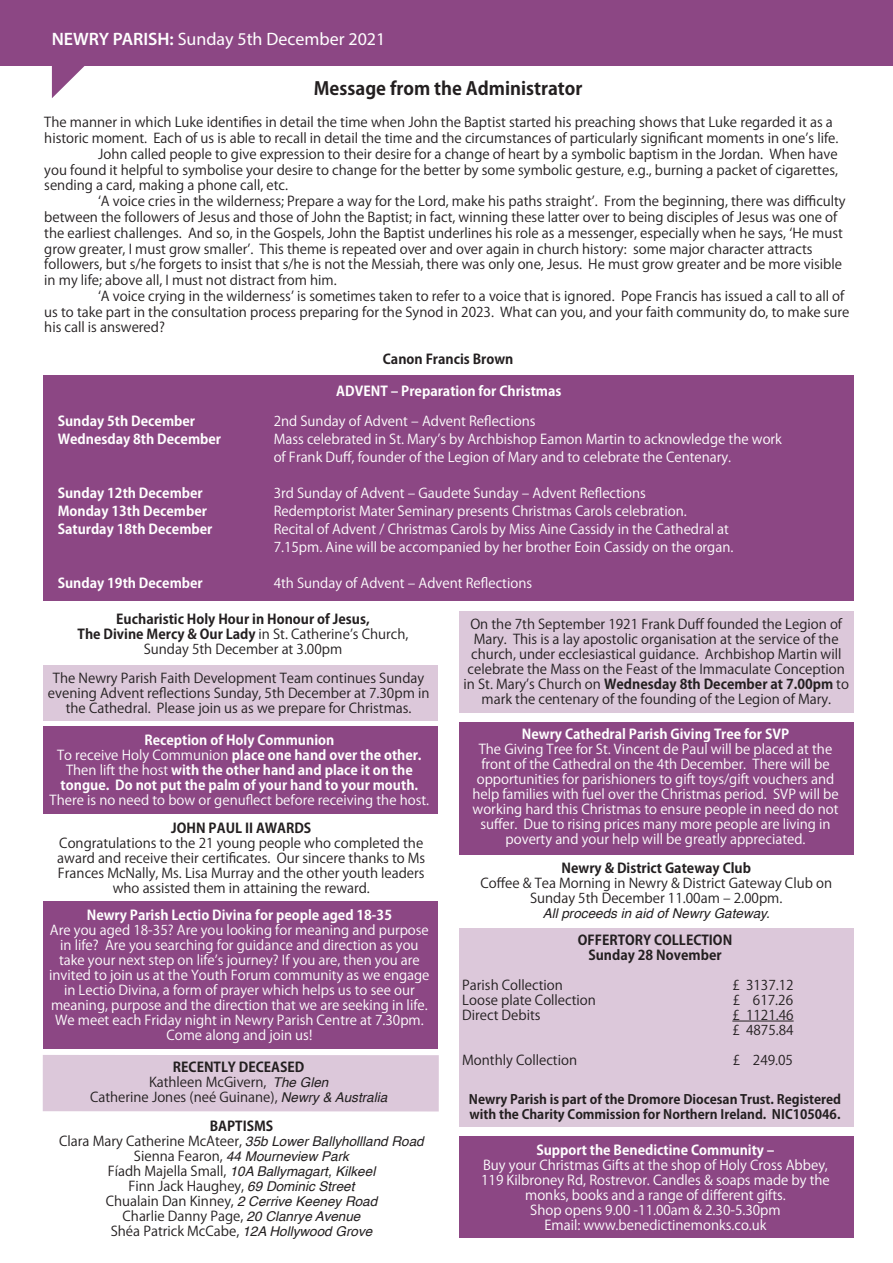
<style>
.page{position:relative;width:893px;height:1263px;background:#fff}
.page>*{position:absolute;margin:0;border:0;box-sizing:border-box;transform-origin:0 0}
.t1{font:18px "Myriad Pro";color:#fff}
.t2{font:700 18px "Koz Go Pro";color:#231f20}
.t3{font:13.5px/15px "Koz Go Pro";color:#231f20;text-align:center}
.t4{font:13.5px/15px "Koz Go Pro";color:#fff;text-align:center}
.t5{font:700 13.5px/15px "Koz Go Pro";color:#fff;text-align:center}
.t6{font:700 13.5px/15px "Koz Go Pro";color:#231f20;text-align:center}
.t7{font:italic 13.5px/15px "Helvetica";color:#231f20;text-align:center}
.t8{font:700 12.9px/15px "Koz Go Pro";color:#231f20}
.s1{font-weight:600}
.s2{font-weight:400}
.s3{font-weight:700}
.s4{font-family:"Helvetica";font-style:italic}
.s5{font-family:"Koz Go Pro";font-style:normal}
</style>
<div class="page">
<div style="left:459px;top:928px;width:395px;height:199px;background:#dcc8da"></div>
<hr style="left:732px;top:1021px;width:62px;height:1px;background:#231f20">
<div style="left:43px;top:376px;width:811px;height:225px;background:#8c4784"></div>
<div style="left:459px;top:722px;width:395px;height:133px;background:#8c4784"></div>
<div style="left:43px;top:901px;width:394px;height:148px;background:#8c4784"></div>
<div style="left:43px;top:665px;width:394px;height:56px;background:#dcc8da"></div>
<div style="left:43px;top:1055px;width:396px;height:56px;background:#dcc8da"></div>
<div style="left:459px;top:611px;width:395px;height:102px;background:#dcc8da"></div>
<div style="left:43px;top:726px;width:394px;height:87px;background:#8c4784"></div>
<div style="left:459px;top:1136px;width:395px;height:102px;background:#8c4784"></div>
<div style="left:0;top:0;width:893px;height:66px;background:#8c4784"></div>
<svg style="left:52px;top:66px;width:33px;height:32px"></svg>
<h1 class="t1" style="left:48px;top:27px;width:342px"><span class="s1">NEWRY PARISH:</span> Sunday 31st December 2017</h1>
<h1 class="t2" style="left:314px;top:77px;width:270px">Message from the Administrator</h1>
<p class="t3" style="left:44px;top:115px;width:790px">The manner in which Luke identifies in detail the time when John the Baptist started his preaching shows that Luke regarded it as a</p>
<p class="t3" style="left:44px;top:131px;width:796px">historic moment. Each of us is able to recall in detail the time and the circumstances of particularly significant moments in oneʼs life.</p>
<p class="t3" style="left:98px;top:147px;width:741px">John called people to give expression to their desire for a change of heart by a symbolic baptism in the Jordan. When have</p>
<p class="t3" style="left:44px;top:163px;width:795px">you found it helpful to symbolise your desire to change for the better by some symbolic gesture, e.g., burning a packet of cigarettes,</p>
<p class="t3" style="left:44px;top:178px;width:245px">sending a card, making a phone call, etc.</p>
<p class="t3" style="left:98px;top:194px;width:749px">ʻA voice cries in the wilderness; Prepare a way for the Lord, make his paths straightʼ. From the beginning, there was difficulty</p>
<p class="t3" style="left:44px;top:210px;width:794px">between the followers of Jesus and those of John the Baptist; in fact, winning these latter over to being disciples of Jesus was one of</p>
<p class="t3" style="left:44px;top:226px;width:800px">the earliest challenges. And so, in the Gospels, John the Baptist underlines his role as a messenger, especially when he says, ʻHe must</p>
<p class="t3" style="left:44px;top:241px;width:770px">grow greater, I must grow smallerʼ. This theme is repeated over and over again in church history: some major character attracts</p>
<p class="t3" style="left:44px;top:257px;width:799px">followers, but s/he forgets to insist that s/he is not the Messiah, there was only one, Jesus. He must grow greater and be more visible</p>
<p class="t3" style="left:44px;top:273px;width:294px">in my life; above all, I must not distract from him.</p>
<p class="t3" style="left:98px;top:289px;width:748px">ʻA voice crying in the wildernessʼ is sometimes taken to refer to a voice that is ignored. Pope Francis has issued a call to all of</p>
<p class="t3" style="left:44px;top:304px;width:807px">us to take part in the consultation process preparing for the Synod in 2023. What can you, and your faith community do, to make sure</p>
<p class="t3" style="left:44px;top:320px;width:122px">his call is answered?</p>
<p class="t6" style="left:383px;top:352px;width:132px">Canon Francis Brown</p>
<h1 class="t1" style="left:52px;top:28px;width:335px"><span class="s1">NEWRY PARISH:</span> Sunday 5th December 2021</h1>
<p class="t5" style="left:336px;top:384px;width:227px">ADVENT ‒ Preparation for Christmas</p>
<p class="t5" style="left:58px;top:414px;width:139px">Sunday 5th December</p>
<p class="t4" style="left:274px;top:414px;width:263px">2nd Sunday of Advent ‒ Advent Reflections</p>
<p class="t5" style="left:58px;top:432px;width:165px">Wednesday 8th December</p>
<p class="t4" style="left:274px;top:430px;width:510px;line-height:18px;text-align:left">Mass celebrated in St. Maryʼs by Archbishop Eamon Martin to acknowledge the work of Frank Duff, founder of the Legion of Mary and to celebrate the Centenary.</p>
<p class="t5" style="left:58px;top:486px;width:147px">Sunday 12th December</p>
<p class="t4" style="left:274px;top:486px;width:374px">3rd Sunday of Advent ‒ Gaudete Sunday ‒ Advent Reflections</p>
<p class="t5" style="left:58px;top:504px;width:151px">Monday 13th December</p>
<p class="t4" style="left:274px;top:504px;width:414px">Redemptorist Mater Seminary presents Christmas Carols celebration.</p>
<p class="t5" style="left:58px;top:522px;width:156px">Saturday 18th December</p>
<p class="t4" style="left:274px;top:520px;width:461px;line-height:18px;text-align:left">Recital of Advent / Christmas Carols by Miss Aine Cassidy in the Cathedral at<br>7.15pm. Aine will be accompanied by her brother Eoin Cassidy on the organ.</p>
<p class="t5" style="left:58px;top:576px;width:147px">Sunday 19th December</p>
<p class="t4" style="left:274px;top:576px;width:260px">4th Sunday of Advent ‒ Advent Reflections</p>
<p class="t6" style="left:78px;top:612px;width:332px">Eucharistic Holy Hour in Honour of Jesus,<br>The Divine Mercy &amp; Our Lady <span class="s2">in St. Catherineʼs Church,<br>Sunday 5th December at 3.00pm</span></p>
<p class="t3" style="left:48px;top:671px;width:383px">The Newry Parish Faith Development Team continues Sunday evening Advent reflections Sunday, 5th December at 7.30pm in the Cathedral. Please join us as we prepare for Christmas.</p>
<p class="t5" style="left:57px;top:733px;width:366px">Reception of Holy Communion<br><span class="s2">To receive Holy Communion</span> place one hand over the other.<br><span class="s2">Then lift the host</span> with the other hand and place it on the tongue. Do not put the palm of your hand to your mouth.</p>
<p class="t4" style="left:50px;top:792px;width:381px">There is no need to bow or genuflect before receiving the host.</p>
<p class="t6" style="left:171px;top:821px;width:142px">JOHN PAUL II AWARDS</p>
<p class="t3" style="left:57px;top:836px;width:370px">Congratulations to the 21 young people who completed the award and receive their certificates. Our sincere thanks to Ms Frances McNally, Ms. Lisa Murray and the other youth leaders who assisted them in attaining the reward.</p>
<p class="t5" style="left:87px;top:908px;width:307px">Newry Parish Lectio Divina for people aged 18-35</p>
<p class="t4" style="left:49px;top:923px;width:382px">Are you aged 18-35? Are you looking for meaning and purpose in life? Are you searching for guidance and direction as you take your next step on lifeʼs journey? If you are, then you are invited to join us at the Youth Forum community as we engage in Lectio Divina, a form of prayer which helps us to see our meaning, purpose and the direction that we are seeking in life.<br>We meet each Friday night in Newry Parish Centre at 7.30pm.<br>Come along and join us!</p>
<p class="t3" style="left:90px;top:1060px;width:299px"><span class="s3">RECENTLY DECEASED<br></span>Kathleen McGivern, <span class="s4">The Glen<br></span>Catherine Jones (neé Guinane), <span class="s4">Newry &amp; Australia</span></p>
<p class="t3" style="left:59px;top:1119px;width:366px"><span class="s3">BAPTISMS<br></span>Clara Mary Catherine McAteer, <span class="s4">35b Lower Ballyhollland Road</span></p>
<p class="t7" style="left:108px;top:1149px;width:269px"><span class="s5">Sienna Fearon,</span> 44 Mourneview Park<br><span class="s5">Fíadh Majella Small,</span> 10A Ballymagart, Kilkeel</p>
<p class="t3" style="left:106px;top:1179px;width:273px">Finn Jack Haughey, <span class="s4">69 Dominic Street </span>Chualain Dan Kinney, <span class="s4">2 Cerrive Keeney Road </span>Charlie Danny Page, <span class="s4">20 Clanrye Avenue<br></span>Shéa Patrick McCabe, <span class="s4">12A Hollywood Grove</span></p>
<p class="t3" style="left:464px;top:617px;width:387px">On the 7th September 1921 Frank Duff founded the Legion of Mary. This is a lay apostolic organisation at the service of the church, under ecclesiastical guidance. Archbishop Martin will celebrate the Mass on the Feast of the Immaculate Conception in St. Maryʼs Church on <span class="s3">Wednesday 8th December at 7.00pm</span> to mark the centenary of the founding of the Legion of Mary.</p>
<p class="t5" style="left:522px;top:728px;width:269px">Newry Cathedral Parish Giving Tree for SVP</p>
<p class="t4" style="left:472px;top:742px;width:368px">The Giving Tree for St. Vincent de Paul will be placed at the front of the Cathedral on the 4th December. There will be opportunities for parishioners to gift toys/gift vouchers and help families with fuel over the Christmas period. SVP will be working hard this Christmas to ensure people in need do not suffer. Due to rising prices many more people are living in poverty and your help will be greatly appreciated.</p>
<p class="t6" style="left:561px;top:862px;width:191px">Newry &amp; District Gateway Club</p>
<p class="t3" style="left:480px;top:876px;width:353px">Coffee &amp; Tea Morning in Newry &amp; District Gateway Club on<br>Sunday 5th December 11.00am ‒ 2.00pm.</p>
<p class="t7" style="left:543px;top:906px;width:229px">All proceeds in aid of Newry Gateway.</p>
<p class="t6" style="left:578px;top:933px;width:156px">OFFERTORY COLLECTION<br>Sunday 28 November</p>
<p class="t3" style="left:462px;top:978px;width:102px">Parish Collection</p>
<p class="t3" style="left:732px;top:978px;width:63px">£ 3137.12</p>
<p class="t3" style="left:462px;top:993px;width:135px">Loose plate Collection</p>
<p class="t3" style="left:733px;top:993px;width:62px">£ 617.26</p>
<p class="t3" style="left:462px;top:1008px;width:80px">Direct Debits</p>
<p class="t3" style="left:732px;top:1008px;width:63px;text-align:left">£ 1121.46 £ 4875.84</p>
<p class="t3" style="left:462px;top:1052px;width:116px">Monthly Collection</p>
<p class="t3" style="left:733px;top:1052px;width:62px">£ 249.05</p>
<p class="t8" style="left:469px;top:1092px;width:374px">Newry Parish is part of the Dromore Diocesan Trust. Registered with the Charity Commission for Northern Ireland. NIC105046.</p>
<p class="t5" style="left:536px;top:1143px;width:240px">Support the Benedictine Community ‒</p>
<p class="t4" style="left:481px;top:1158px;width:350px">Buy your Christmas Gifts at the shop of Holy Cross Abbey, 119 Kilbroney Rd, Rostrevor. Candles &amp; soaps made by the monks, books and a range of different gifts.<br>Shop opens 9.00 -11.00am &amp; 2.30-5.30pm<br>Email: www.benedictinemonks.co.uk</p>
</div>
